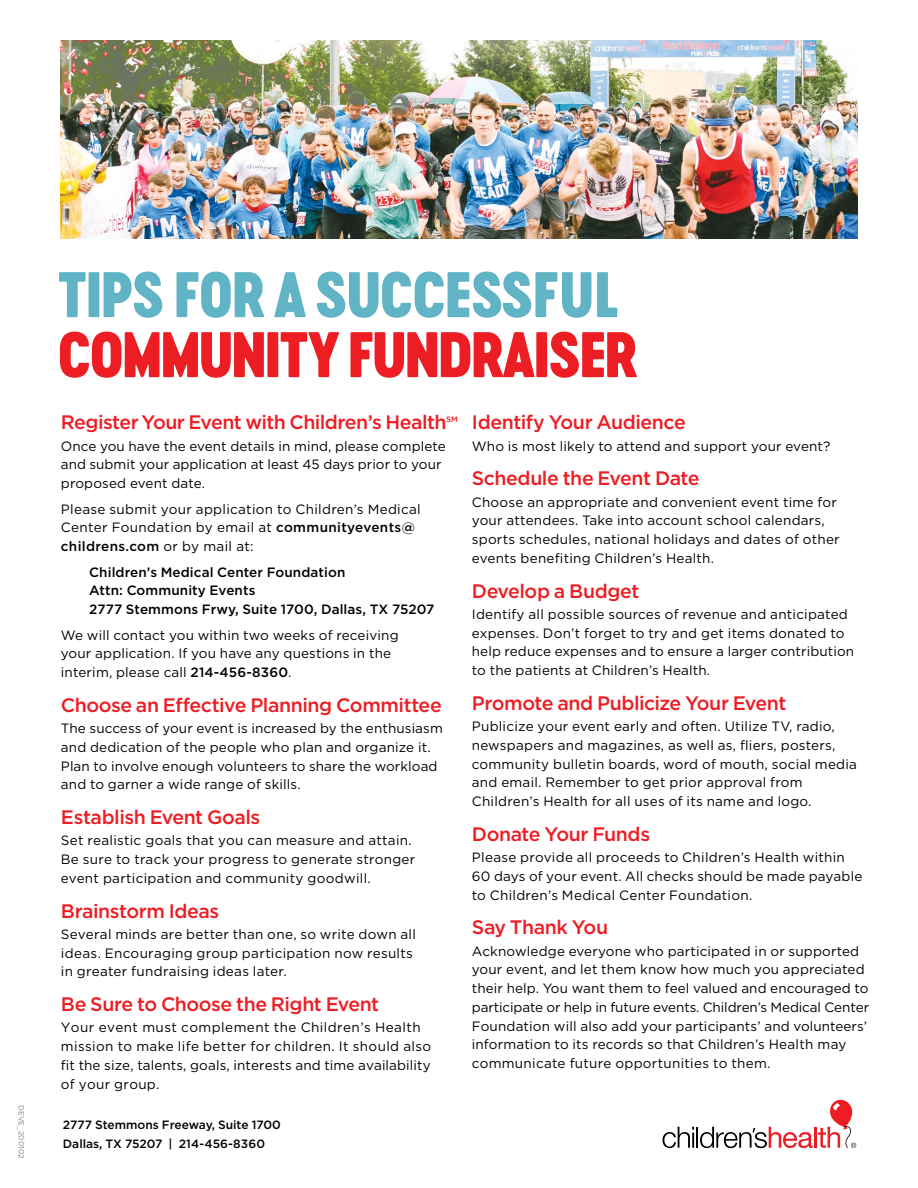
<style>
.page{position:relative;width:918px;height:1188px;background:#fff}
.page>*{position:absolute;margin:0;border:0;box-sizing:border-box;transform-origin:0 0}
.t1{font:60px "Cervo Neue Black Neue";letter-spacing:-.04em;color:#ed1d24}
.t2{font:60px "Cervo Neue Black Neue";letter-spacing:-.03em;color:#61b4c5}
.t3{font:500 19.5px "Gotham";letter-spacing:-.025em;color:#ed1d24}
.t4{font:13.5px/18.8px "Gotham";letter-spacing:.01em;color:#000}
.t5{font:500 13.5px/18.8px "Gotham";letter-spacing:.005em;color:#000}
.t6{font:500 12px/19.5px "Gotham";color:#000}
.t7{font:500 7.8px "Gotham";color:#ed1d24}
.t8{font:7.5px "Gotham";color:#77848f}
.s1{font-weight:500}
</style>
<div class="page">
<svg style="left:663px;top:1127px;width:31px;height:21px"></svg>
<hr style="left:696px;top:1127px;width:2px;height:21px;background:#000">
<svg style="left:700px;top:1100px;width:156px;height:48px"></svg>
<img style="left:61px;top:40px;width:796px;height:198px">
<p class="t8" style="left:26px;top:1105px;width:55px;rotate:90deg">DEVE_200102</p>
<h1 class="t2" style="left:57px;top:251px;width:563px">TIPS FOR A SUCCESSFUL</h1>
<h1 class="t1" style="left:57px;top:311px;width:582px">COMMUNITY FUNDRAISER</h1>
<h2 class="t3" style="left:61px;top:410px;width:387px">Register Your Event with Children’s Health</h2>
<p class="t7" style="left:446px;top:414px;width:13px">SM</p>
<p class="t4" style="left:61px;top:436px;width:386px">Once you have the event details in mind, please complete and submit your application at least 45 days prior to your proposed event date.</p>
<p class="t4" style="left:61px;top:499px;width:361px">Please submit your application to Children’s Medical<br>Center Foundation by email at <span class="s1">communityevents@ childrens.com</span> or by mail at:</p>
<p class="t5" style="left:89px;top:562px;width:347px">Children’s Medical Center Foundation<br>Attn: Community Events<br>2777 Stemmons Frwy, Suite 1700, Dallas, TX 75207</p>
<p class="t4" style="left:61px;top:625px;width:339px">We will contact you within two weeks of receiving your application. If you have any questions in the interim, please call <span class="s1">214-456-8360</span>.</p>
<h2 class="t3" style="left:61px;top:692px;width:382px">Choose an Effective Planning Committee</h2>
<p class="t4" style="left:61px;top:719px;width:383px">The success of your event is increased by the enthusiasm and dedication of the people who plan and organize it.<br>Plan to involve enough volunteers to share the workload and to garner a wide range of skills.</p>
<h2 class="t3" style="left:61px;top:804px;width:201px">Establish Event Goals</h2>
<p class="t4" style="left:61px;top:831px;width:356px">Set realistic goals that you can measure and attain.<br>Be sure to track your progress to generate stronger event participation and community goodwill.</p>
<h2 class="t3" style="left:61px;top:898px;width:160px">Brainstorm Ideas</h2>
<p class="t4" style="left:61px;top:924px;width:357px">Several minds are better than one, so write down all ideas. Encouraging group participation now results in greater fundraising ideas later.</p>
<h2 class="t3" style="left:61px;top:991px;width:320px">Be Sure to Choose the Right Event</h2>
<p class="t4" style="left:61px;top:1018px;width:372px">Your event must complement the Children’s Health mission to make life better for children. It should also fit the size, talents, goals, interests and time availability of your group.</p>
<p class="t6" style="left:63px;top:1114px;width:219px">2777 Stemmons Freeway, Suite 1700<br>Dallas, TX 75207 | 214-456-8360</p>
<h2 class="t3" style="left:472px;top:410px;width:215px">Identify Your Audience</h2>
<p class="t4" style="left:472px;top:436px;width:360px">Who is most likely to attend and support your event?</p>
<h2 class="t3" style="left:472px;top:466px;width:229px">Schedule the Event Date</h2>
<p class="t4" style="left:472px;top:492px;width:369px">Choose an appropriate and convenient event time for your attendees. Take into account school calendars, sports schedules, national holidays and dates of other events benefiting Children’s Health.</p>
<h2 class="t3" style="left:472px;top:578px;width:169px">Develop a Budget</h2>
<p class="t4" style="left:472px;top:604px;width:384px">Identify all possible sources of revenue and anticipated expenses. Don’t forget to try and get items donated to help reduce expenses and to ensure a larger contribution to the patients at Children’s Health.</p>
<h2 class="t3" style="left:472px;top:690px;width:316px">Promote and Publicize Your Event</h2>
<p class="t4" style="left:472px;top:717px;width:387px">Publicize your event early and often. Utilize TV, radio, newspapers and magazines, as well as, fliers, posters, community bulletin boards, word of mouth, social media and email. Remember to get prior approval from Children’s Health for all uses of its name and logo.</p>
<h2 class="t3" style="left:472px;top:821px;width:180px">Donate Your Funds</h2>
<p class="t4" style="left:472px;top:848px;width:392px">Please provide all proceeds to Children’s Health within<br>60 days of your event. All checks should be made payable to Children’s Medical Center Foundation.</p>
<h2 class="t3" style="left:472px;top:915px;width:138px">Say Thank You</h2>
<p class="t4" style="left:472px;top:941px;width:399px">Acknowledge everyone who participated in or supported your event, and let them know how much you appreciated their help. You want them to feel valued and encouraged to participate or help in future events. Children’s Medical Center Foundation will also add your participants’ and volunteers’ information to its records so that Children’s Health may communicate future opportunities to them.</p>
</div>
